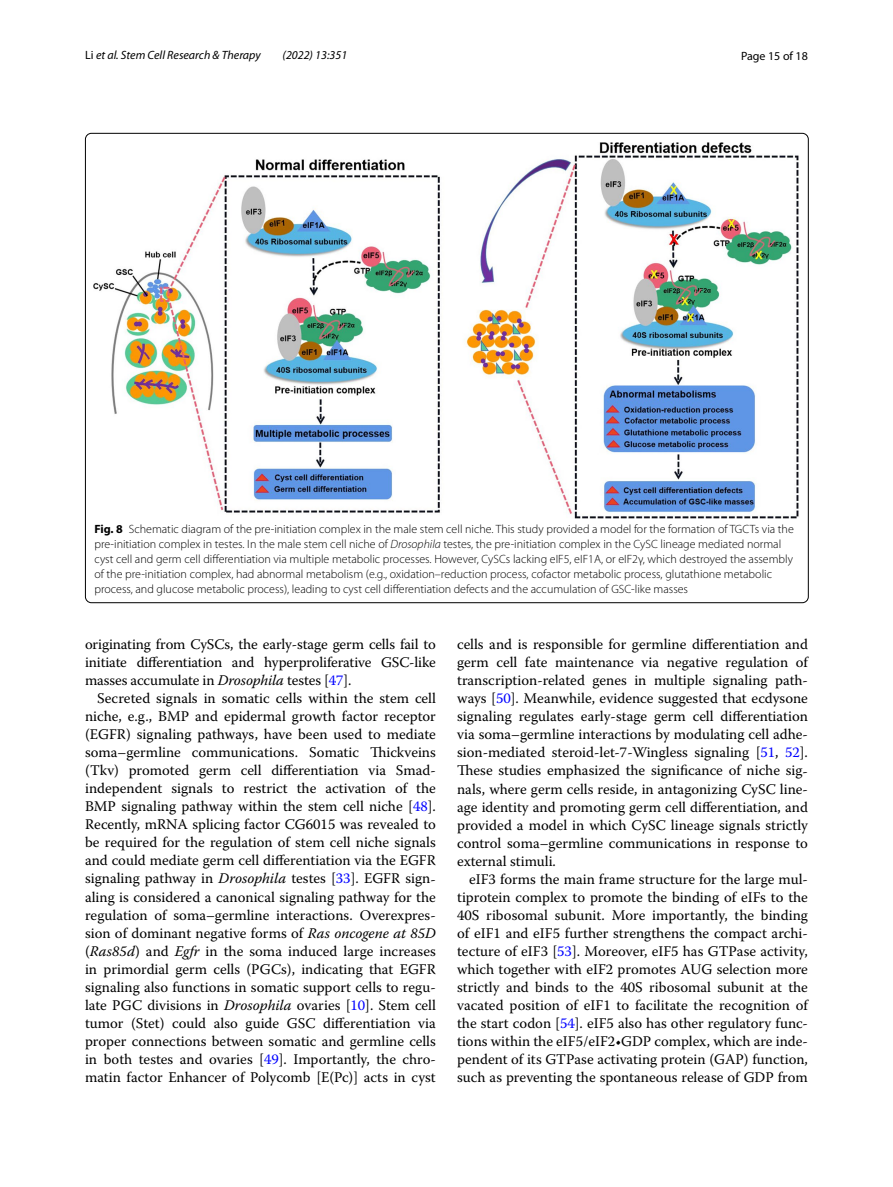
<style>
.page{position:relative;width:893px;height:1187px;background:#fff}
.page>*{position:absolute;margin:0;border:0;box-sizing:border-box;transform-origin:0 0}
.t1{font:14.7px/18px "Warnock Pro";color:#000;text-align:justify}
.t2{font:300 12px/15px "Myriad Pro";color:#000}
.t3{font:italic 12px "Myriad Pro";color:#000}
.t4{font:12px "Myriad Pro";color:#000}
.s1{font-style:normal}
.s2{font-weight:700}
.s3{font-style:italic}
.s4{color:#00f}
</style>
<div class="page">
<img style="left:94px;top:142px;width:705px;height:376px">
<p class="t3" style="left:85px;top:48px;width:177px"><span class="s1">Li</span> et al. Stem Cell Research &amp; Therapy</p>
<p class="t3" style="left:283px;top:48px;width:66px">(2022) 13:351</p>
<p class="t4" style="left:741px;top:48px;width:68px">Page 15 of 18</p>
<p class="t2" style="left:94px;top:522px;width:701px"><span class="s2">Fig. 8</span> Schematic diagram of the pre-initiation complex in the male stem cell niche. This study provided a model for the formation of TGCTs via the pre-initiation complex in testes. In the male stem cell niche of <span class="s3">Drosophila</span> testes, the pre-initiation complex in the CySC lineage mediated normal cyst cell and germ cell differentiation via multiple metabolic processes. However, CySCs lacking eIF5, eIF1A, or eIF2γ, which destroyed the assembly of the pre-initiation complex, had abnormal metabolism (e.g., oxidation–reduction process, cofactor metabolic process, glutathione metabolic process, and glucose metabolic process), leading to cyst cell differentiation defects and the accumulation of GSC-like masses</p>
<p class="t1" style="left:85px;top:635px;width:352px">originating from CySCs, the early-stage germ cells fail to initiate differentiation and hyperproliferative GSC-like masses accumulate in <span class="s3">Drosophila</span> testes [<span class="s4">47</span>].</p>
<p class="t1" style="left:85px;top:689px;width:352px;text-indent:12px">Secreted signals in somatic cells within the stem cell niche, e.g., BMP and epidermal growth factor receptor (EGFR) signaling pathways, have been used to mediate soma–germline communications. Somatic Thickveins (Tkv) promoted germ cell differentiation via Smad&shy;independent signals to restrict the activation of the BMP signaling pathway within the stem cell niche [<span class="s4">48</span>].<br>Recently, mRNA splicing factor CG6015 was revealed to be required for the regulation of stem cell niche signals and could mediate germ cell differentiation via the EGFR signaling pathway in <span class="s3">Drosophila</span> testes [<span class="s4">33</span>]. EGFR sign&shy;aling is considered a canonical signaling pathway for the regulation of soma–germline interactions. Overexpres&shy;sion of dominant negative forms of <span class="s3">Ras oncogene at 85D </span>(<span class="s3">Ras85d</span>) and <span class="s3">Egfr</span> in the soma induced large increases in primordial germ cells (PGCs), indicating that EGFR signaling also functions in somatic support cells to regu&shy;late PGC divisions in <span class="s3">Drosophila</span> ovaries [<span class="s4">10</span>]. Stem cell tumor (Stet) could also guide GSC differentiation via proper connections between somatic and germline cells in both testes and ovaries [<span class="s4">49</span>]. Importantly, the chro&shy;matin factor Enhancer of Polycomb [E(Pc)] acts in cyst</p>
<p class="t1" style="left:457px;top:635px;width:352px">cells and is responsible for germline differentiation and germ cell fate maintenance via negative regulation of transcription-related genes in multiple signaling path&shy;ways [<span class="s4">50</span>]. Meanwhile, evidence suggested that ecdysone signaling regulates early-stage germ cell differentiation via soma–germline interactions by modulating cell adhe&shy;sion-mediated steroid-let-7-Wingless signaling [<span class="s4">51</span>, <span class="s4">52</span>].<br>These studies emphasized the significance of niche sig&shy;nals, where germ cells reside, in antagonizing CySC line&shy;age identity and promoting germ cell differentiation, and provided a model in which CySC lineage signals strictly control soma–germline communications in response to external stimuli.</p>
<p class="t1" style="left:457px;top:869px;width:352px;text-indent:12px">eIF3 forms the main frame structure for the large mul&shy;tiprotein complex to promote the binding of eIFs to the 40S ribosomal subunit. More importantly, the binding of eIF1 and eIF5 further strengthens the compact archi&shy;tecture of eIF3 [<span class="s4">53</span>]. Moreover, eIF5 has GTPase activity, which together with eIF2 promotes AUG selection more strictly and binds to the 40S ribosomal subunit at the vacated position of eIF1 to facilitate the recognition of the start codon [<span class="s4">54</span>]. eIF5 also has other regulatory func&shy;tions within the eIF5/eIF2•GDP complex, which are inde&shy;pendent of its GTPase activating protein (GAP) function, such as preventing the spontaneous release of GDP from</p>
</div>
